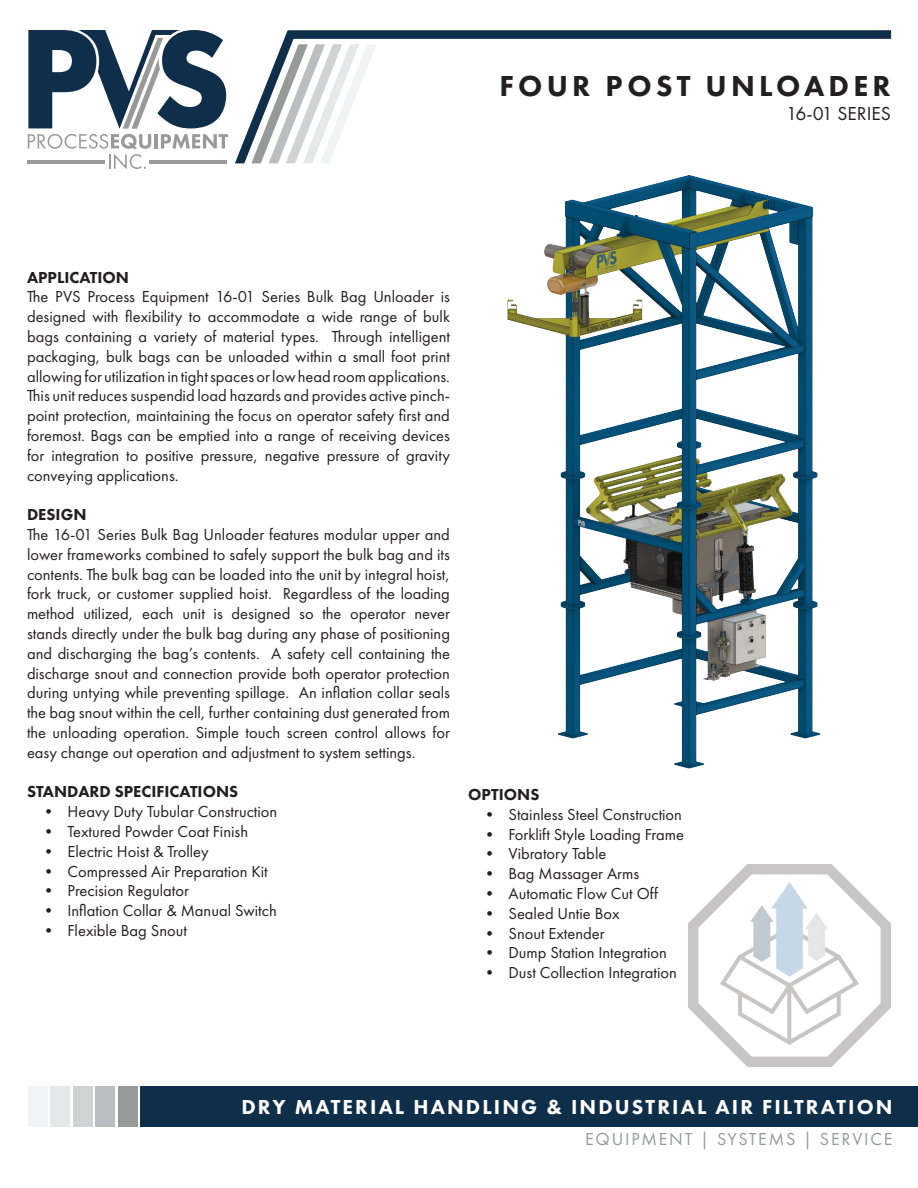
<style>
.page{position:relative;width:918px;height:1188px;background:#fff}
.page>*{position:absolute;margin:0;border:0;box-sizing:border-box;transform-origin:0 0}
.PVS_Product_Header{font:800 30px "Futura PT";letter-spacing:.14em;color:#231f20}
.t1{font:800 21px "Futura PT";letter-spacing:.1em;color:#fff}
.PVS_Paragraph_Style{font:19.5px "Futura PT";color:#231f20}
.t2{font:18px "Futura PT";letter-spacing:.1em;color:#989999}
.PVS_Paragraph_Style-2{font:16.5px/19.8px "Futura PT";color:#231f20;text-align:justify}
.PVS_Paragraph_Style-3{font:800 16.5px "Futura PT";color:#231f20}
</style>
<div class="page">
<img style="left:688px;top:864px;width:203px;height:202px">
<img style="left:507px;top:175px;width:313px;height:594px">
<div style="left:28px;top:1086px;width:20px;height:40px;background:#f2f3f4"></div>
<div style="left:51px;top:1086px;width:19px;height:40px;background:#e6e7e9"></div>
<div style="left:73px;top:1086px;width:19px;height:40px;background:#d1d2d4"></div>
<div style="left:96px;top:1086px;width:19px;height:40px;background:#bcbdc0"></div>
<div style="left:118px;top:1086px;width:19px;height:40px;background:#989999"></div>
<div style="left:140px;top:1086px;width:778px;height:40px;background:#0f2e4a"></div>
<svg style="left:28px;top:30px;width:200px;height:139px"></svg>
<hr style="left:149px;top:160px;width:78px;height:3px;background:#999">
<hr style="left:27px;top:160px;width:78px;height:3px;background:#999">
<svg style="left:235px;top:30px;width:656px;height:133px"></svg>
<svg style="left:251px;top:44px;width:126px;height:119px"></svg>
<p class="PVS_Product_Header" style="left:500px;top:68px;width:393px">FOUR POST UNLOADER</p>
<p class="PVS_Paragraph_Style" style="left:786px;top:102px;width:106px">16-01 SERIES</p>
<p class="PVS_Paragraph_Style-3" style="left:27px;top:267px;width:104px">APPLICATION</p>
<p class="PVS_Paragraph_Style-2" style="left:27px;top:287px;width:425px">The PVS Process Equipment 16-01 Series Bulk Bag Unloader is designed with flexibility to accommodate a wide range of bulk bags containing a variety of material types. Through intelligent packaging, bulk bags can be unloaded within a small foot print allowing for utilization in tight spaces or low head room applications.<br>This unit reduces suspendid load hazards and provides active pinch&shy;point protection, maintaining the focus on operator safety first and foremost. Bags can be emptied into a range of receiving devices for integration to positive pressure, negative pressure of gravity conveying applications.</p>
<p class="PVS_Paragraph_Style-3" style="left:27px;top:504px;width:61px">DESIGN</p>
<p class="PVS_Paragraph_Style-2" style="left:27px;top:525px;width:425px">The 16-01 Series Bulk Bag Unloader features modular upper and lower frameworks combined to safely support the bulk bag and its contents. The bulk bag can be loaded into the unit by integral hoist, fork truck, or customer supplied hoist. Regardless of the loading method utilized, each unit is designed so the operator never stands directly under the bulk bag during any phase of positioning and discharging the bag’s contents. A safety cell containing the discharge snout and connection provide both operator protection during untying while preventing spillage. An inflation collar seals the bag snout within the cell, further containing dust generated from the unloading operation. Simple touch screen control allows for easy change out operation and adjustment to system settings.</p>
<p class="PVS_Paragraph_Style-3" style="left:27px;top:782px;width:213px">STANDARD SPECIFICATIONS</p>
<p class="PVS_Paragraph_Style-2" style="left:40px;top:802px;width:238px">• Heavy Duty Tubular Construction</p>
<p class="PVS_Paragraph_Style-2" style="left:40px;top:822px;width:209px">• Textured Powder Coat Finish</p>
<p class="PVS_Paragraph_Style-2" style="left:40px;top:841px;width:170px">• Electric Hoist &amp; Trolley</p>
<p class="PVS_Paragraph_Style-2" style="left:40px;top:861px;width:229px">• Compressed Air Preparation Kit</p>
<p class="PVS_Paragraph_Style-2" style="left:40px;top:881px;width:150px">• Precision Regulator</p>
<p class="PVS_Paragraph_Style-2" style="left:40px;top:901px;width:238px">• Inflation Collar &amp; Manual Switch</p>
<p class="PVS_Paragraph_Style-2" style="left:40px;top:921px;width:148px">• Flexible Bag Snout</p>
<p class="PVS_Paragraph_Style-3" style="left:468px;top:784px;width:73px">OPTIONS</p>
<p class="PVS_Paragraph_Style-2" style="left:482px;top:804px;width:202px">• Stainless Steel Construction</p>
<p class="PVS_Paragraph_Style-2" style="left:482px;top:824px;width:204px">• Forklift Style Loading Frame</p>
<p class="PVS_Paragraph_Style-2" style="left:482px;top:844px;width:126px">• Vibratory Table</p>
<p class="PVS_Paragraph_Style-2" style="left:482px;top:864px;width:159px">• Bag Massager Arms</p>
<p class="PVS_Paragraph_Style-2" style="left:482px;top:884px;width:178px">• Automatic Flow Cut Off</p>
<p class="PVS_Paragraph_Style-2" style="left:482px;top:903px;width:140px">• Sealed Untie Box</p>
<p class="PVS_Paragraph_Style-2" style="left:482px;top:923px;width:125px">• Snout Extender</p>
<p class="PVS_Paragraph_Style-2" style="left:482px;top:943px;width:187px">• Dump Station Integration</p>
<p class="PVS_Paragraph_Style-2" style="left:482px;top:963px;width:197px">• Dust Collection Integration</p>
<p class="t1" style="left:242px;top:1093px;width:653px">DRY MATERIAL HANDLING &amp; INDUSTRIAL AIR FILTRATION</p>
<p class="t2" style="left:585px;top:1128px;width:309px">EQUIPMENT | SYSTEMS | SERVICE</p>
</div>
